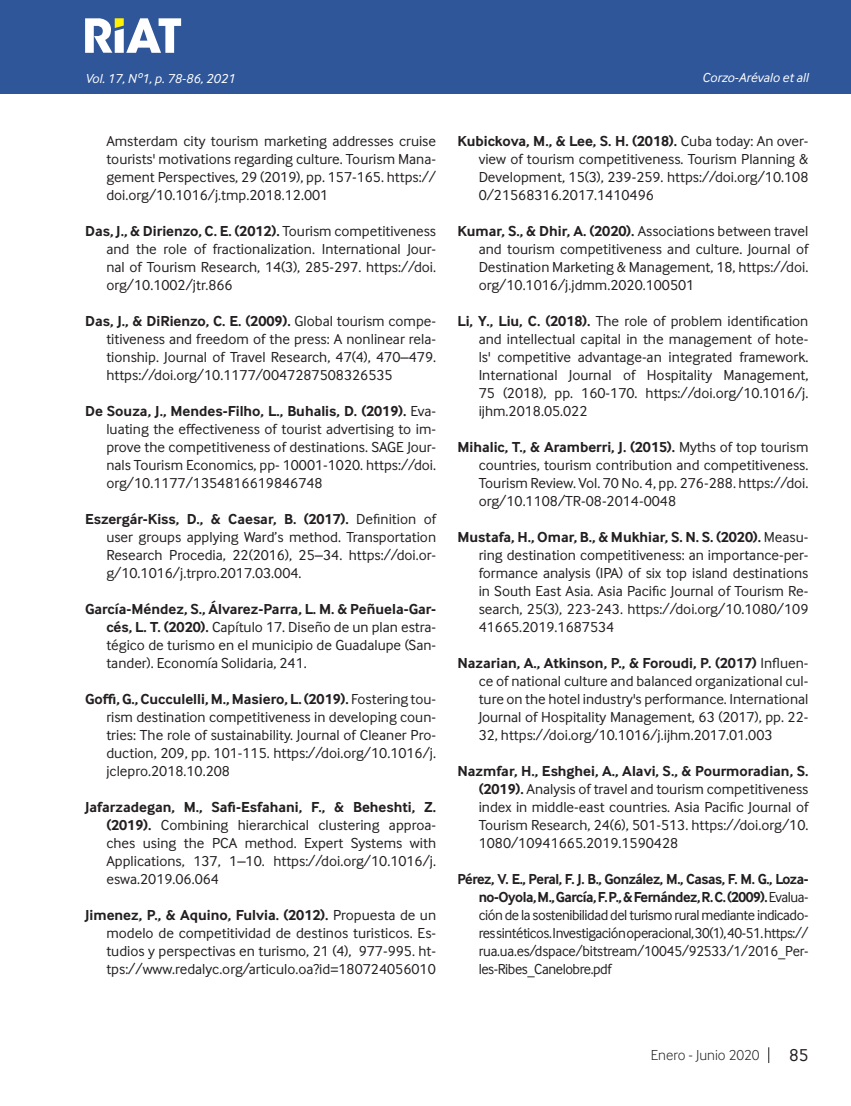
<style>
.page{position:relative;width:851px;height:1106px;background:#fff}
.page>*{position:absolute;margin:0;border:0;box-sizing:border-box;transform-origin:0 0}
.t1{font:18px "Inter Face";color:#231f20}
.Cuerpo_de_Texto{font:15px/18px "Inter Face";color:#231f20;text-align:justify}
.Cuerpo_de_Texto-2{font:15px/18px "Inter Face";color:#231f20;text-align:justify;scale:.96 1}
.t2{font:300 15px "Inter Face";color:#231f20}
.Cuño_de_pagina{font:italic 13.5px "Inter Face";color:#fff}
.s1{font-weight:700}
</style>
<div class="page">
<div style="left:0;top:0;width:850px;height:94px;background:#2f5699"></div>
<svg style="left:768px;top:1047px;width:1px;height:16px"></svg>
<svg style="left:85px;top:18px;width:96px;height:35px"></svg>
<p class="Cuño_de_pagina" style="left:85px;top:71px;width:151px">Vol. 17, Nº1, p. 78-86, 2021</p>
<p class="Cuño_de_pagina" style="left:702px;top:70px;width:108px">Corzo-Arévalo et all</p>
<p class="Cuerpo_de_Texto" style="left:106px;top:132px;width:331px">Amsterdam city tourism marketing addresses cruise tourists' motivations regarding culture. Tourism Mana&shy;gement Perspectives, 29 (2019), pp. 157-165. https:// doi.org/10.1016/j.tmp.2018.12.001</p>
<p class="Cuerpo_de_Texto" style="left:106px;top:222px;width:331px;text-indent:-21px"><span class="s1">Das, J., &amp; Dirienzo, C. E. (2012).</span> Tourism competitiveness and the role of fractionalization. International Jour&shy;nal of Tourism Research, 14(3), 285-297. https://doi. org/10.1002/jtr.866</p>
<p class="Cuerpo_de_Texto" style="left:106px;top:312px;width:331px;text-indent:-21px"><span class="s1">Das, J., &amp; DiRienzo, C. E. (2009).</span> Global tourism compe&shy;titiveness and freedom of the press: A nonlinear rela&shy;tionship. Journal of Travel Research, 47(4), 470–479. https://doi.org/10.1177/0047287508326535</p>
<p class="Cuerpo_de_Texto" style="left:106px;top:402px;width:331px;text-indent:-21px"><span class="s1">De Souza, J., Mendes-Filho, L., Buhalis, D. (2019).</span> Eva&shy;luating the effectiveness of tourist advertising to im&shy;prove the competitiveness of destinations. SAGE Jour&shy;nals Tourism Economics, pp- 10001-1020. https://doi. org/10.1177/1354816619846748</p>
<p class="Cuerpo_de_Texto" style="left:106px;top:510px;width:331px;text-indent:-21px"><span class="s1">Eszergár-Kiss, D., &amp; Caesar, B. (2017).</span> Definition of user groups applying Ward’s method. Transportation Research Procedia, 22(2016), 25–34. https://doi.or&shy;g/10.1016/j.trpro.2017.03.004.</p>
<p class="Cuerpo_de_Texto" style="left:106px;top:600px;width:331px;text-indent:-21px"><span class="s1">García-Méndez, S., Álvarez-Parra, L. M. &amp; Peñuela-Gar&shy;cés, L. T. (2020).</span> Capítulo 17. Diseño de un plan estra&shy;tégico de turismo en el municipio de Guadalupe (San&shy;tander). Economía Solidaria, 241.</p>
<p class="Cuerpo_de_Texto" style="left:106px;top:690px;width:331px;text-indent:-21px"><span class="s1">Goffi, G., Cucculelli, M., Masiero, L. (2019).</span> Fostering tou&shy;rism destination competitiveness in developing coun&shy;tries: The role of sustainability. Journal of Cleaner Pro&shy;duction, 209, pp. 101-115. https://doi.org/10.1016/j. jclepro.2018.10.208</p>
<p class="Cuerpo_de_Texto" style="left:106px;top:798px;width:331px;text-indent:-21px"><span class="s1">Jafarzadegan, M., Safi-Esfahani, F., &amp; Beheshti, Z. (2019).</span> Combining hierarchical clustering approa&shy;ches using the PCA method. Expert Systems with Applications, 137, 1–10. https://doi.org/10.1016/j. eswa.2019.06.064</p>
<p class="Cuerpo_de_Texto" style="left:106px;top:906px;width:331px;text-indent:-21px"><span class="s1">Jimenez, P., &amp; Aquino, Fulvia. (2012).</span> Propuesta de un modelo de competitividad de destinos turisticos. Es&shy;tudios y perspectivas en turismo, 21 (4), 977-995. ht&shy;tps://www.redalyc.org/articulo.oa?id=180724056010</p>
<p class="Cuerpo_de_Texto" style="left:478px;top:132px;width:331px;text-indent:-21px"><span class="s1">Kubickova, M., &amp; Lee, S. H. (2018).</span> Cuba today: An over&shy;view of tourism competitiveness. Tourism Planning &amp; Development, 15(3), 239-259. https://doi.org/10.108<br>0/21568316.2017.1410496</p>
<p class="Cuerpo_de_Texto" style="left:478px;top:222px;width:331px;text-indent:-21px"><span class="s1">Kumar, S., &amp; Dhir, A. (2020).</span> Associations between travel and tourism competitiveness and culture. Journal of Destination Marketing &amp; Management, 18, https://doi. org/10.1016/j.jdmm.2020.100501</p>
<p class="Cuerpo_de_Texto" style="left:478px;top:312px;width:331px;text-indent:-21px"><span class="s1">Li, Y., Liu, C. (2018).</span> The role of problem identification and intellectual capital in the management of hote&shy;ls' competitive advantage-an integrated framework.<br>International Journal of Hospitality Management, 75 (2018), pp. 160-170. https://doi.org/10.1016/j. ijhm.2018.05.022</p>
<p class="Cuerpo_de_Texto" style="left:478px;top:438px;width:331px;text-indent:-21px"><span class="s1">Mihalic, T., &amp; Aramberri, J. (2015).</span> Myths of top tourism countries, tourism contribution and competitiveness.<br>Tourism Review. Vol. 70 No. 4, pp. 276-288. https://doi. org/10.1108/TR-08-2014-0048</p>
<p class="Cuerpo_de_Texto" style="left:478px;top:528px;width:331px;text-indent:-21px"><span class="s1">Mustafa, H., Omar, B., &amp; Mukhiar, S. N. S. (2020).</span> Measu&shy;ring destination competitiveness: an importance-per&shy;formance analysis (IPA) of six top island destinations in South East Asia. Asia Pacific Journal of Tourism Re&shy;search, 25(3), 223-243. https://doi.org/10.1080/109<br>41665.2019.1687534</p>
<p class="Cuerpo_de_Texto" style="left:478px;top:654px;width:331px;text-indent:-21px"><span class="s1">Nazarian, A., Atkinson, P., &amp; Foroudi, P. (2017)</span> Influen&shy;ce of national culture and balanced organizational cul&shy;ture on the hotel industry's performance. International Journal of Hospitality Management, 63 (2017), pp. 22- 32, https://doi.org/10.1016/j.ijhm.2017.01.003</p>
<p class="Cuerpo_de_Texto" style="left:478px;top:762px;width:331px;text-indent:-21px"><span class="s1">Nazmfar, H., Eshghei, A., Alavi, S., &amp; Pourmoradian, S. (2019).</span> Analysis of travel and tourism competitiveness index in middle-east countries. Asia Pacific Journal of Tourism Research, 24(6), 501-513. https://doi.org/10.<br>1080/10941665.2019.1590428</p>
<p class="Cuerpo_de_Texto-2" style="left:478px;top:870px;width:345px;text-indent:-21px"><span class="s1">Pérez, V. E., Peral, F. J. B., González, M., Casas, F. M. G., Loza&shy;no-Oyola, M., García, F. P., &amp; Fernández, R. C. (2009).</span> Evalua&shy;ción de la sostenibilidad del turismo rural mediante indicado&shy;res sintéticos. Investigación operacional, 30(1), 40-51. https:// rua.ua.es/dspace/bitstream/10045/92533/1/2016_Per&shy;les-Ribes_Canelobre.pdf</p>
<p class="t2" style="left:651px;top:1046px;width:110px">Enero - Junio 2020</p>
<p class="t1" style="left:789px;top:1045px;width:21px">85</p>
</div>
